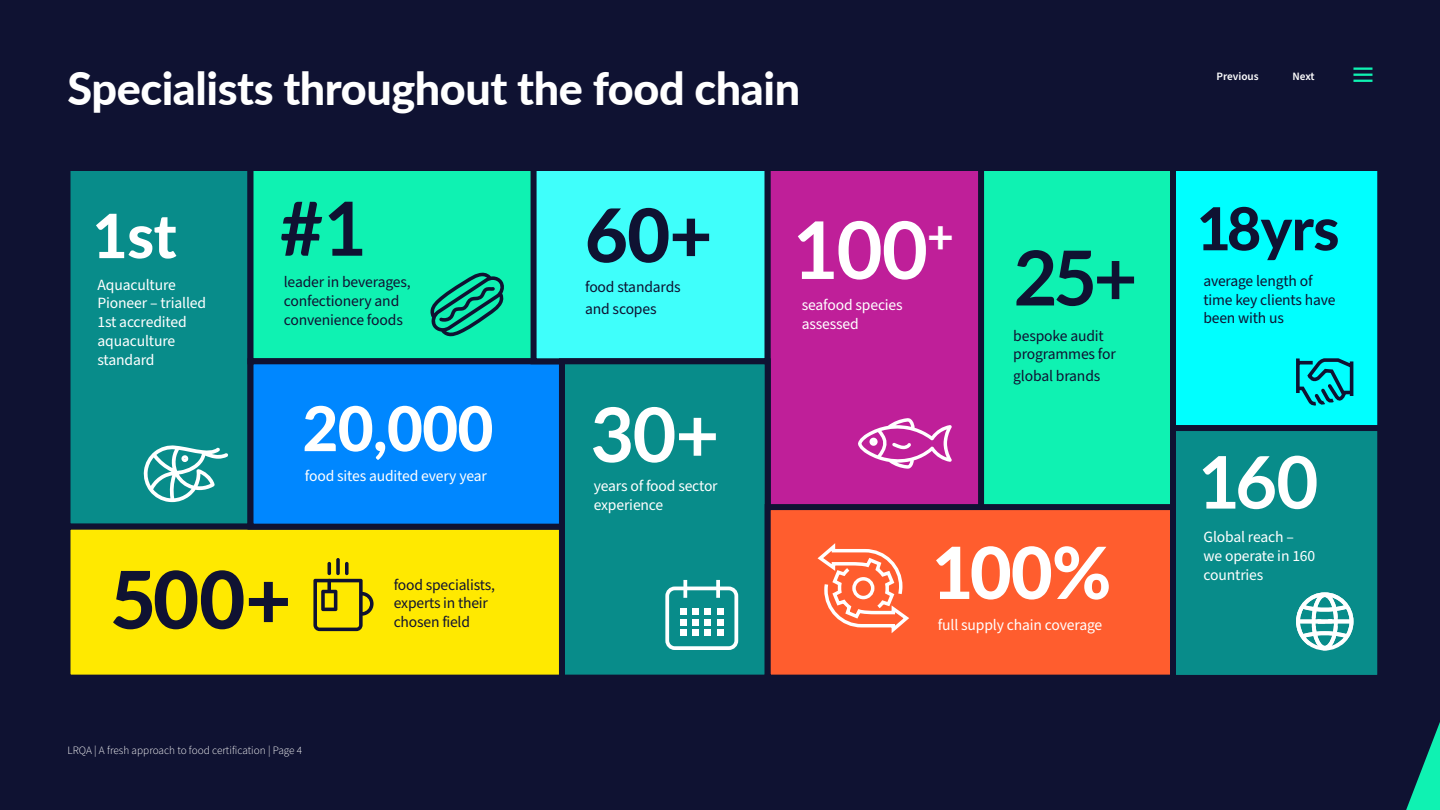
<style>
.page{position:relative;width:1440px;height:810px;background:#0f1232}
.page>*{position:absolute;margin:0;border:0;box-sizing:border-box;transform-origin:0 0}
.t1{font:800 79.57px "Lato";color:#0f1232}
.t2{font:700 79.5px "Lato";color:#fff}
.t3{font:700 75.82px "Lato";color:#0f1232}
.t4{font:700 75.45px "Lato";color:#fff}
.t5{font:700 74.55px "Lato";color:#0f1232}
.t6{font:800 74.1px "Lato";color:#0f1232}
.t7{font:700 72.45px "Lato";color:#fff}
.t8{font:800 71.93px "Lato";color:#fff}
.t9{font:800 61.88px "Lato";color:#fff}
.t10{font:800 61.12px "Lato";color:#fff}
.t11{font:800 59.25px "Lato";letter-spacing:-.01em;color:#0f1232}
.t12{font:800 45px "Lato";letter-spacing:-.01em;color:#fff}
.t13{font:15.6px/18.8px "Source Sans Pro";letter-spacing:-.01em;color:#fff}
.t14{font:15.6px/19px "Source Sans Pro";letter-spacing:-.01em;color:#0f1232}
.t15{font:15.6px/18.8px "Source Sans Variable";letter-spacing:-.01em;color:#0f1232}
.t16{font:15.52px/18.6px "Source Sans Pro";letter-spacing:-.01em;color:#0f1232}
.t17{font:300 11.25px "Source Sans Pro";color:#fff}
.t18{font:600 11.25px "Source Sans Pro";color:#fff}
</style>
<div class="page">
<svg style="left:1406px;top:722px;width:34px;height:88px"></svg>
<div style="left:64px;top:165px;width:190px;height:365px;background:#088c8a;border:6px solid #0f1232"></div>
<div style="left:64px;top:524px;width:501px;height:157px;background:#ffe900;border:6px solid #0f1232"></div>
<div style="left:248px;top:165px;width:292px;height:199px;background:#0ff2b2;border:6px solid #0f1232"></div>
<div style="left:248px;top:358px;width:317px;height:172px;background:#0087ff;border:6px solid #0f1232"></div>
<div style="left:531px;top:165px;width:240px;height:199px;background:#3ffffb;border:6px solid #0f1232"></div>
<div style="left:765px;top:165px;width:222px;height:370px;background:#bf1f99;border:6px solid #0f1232"></div>
<div style="left:978px;top:165px;width:222px;height:370px;background:#0ff2b2;border:6px solid #0f1232"></div>
<div style="left:559px;top:358px;width:212px;height:323px;background:#088c8a;border:6px solid #0f1232"></div>
<div style="left:765px;top:504px;width:435px;height:177px;background:#ff5d2e;border:6px solid #0f1232"></div>
<div style="left:1170px;top:165px;width:213px;height:311px;background:#0ff;border:6px solid #0f1232"></div>
<div style="left:1170px;top:425px;width:213px;height:256px;background:#088c8a;border:6px solid #0f1232"></div>
<svg style="left:1296px;top:592px;width:57px;height:59px"></svg>
<svg style="left:1296px;top:358px;width:58px;height:48px"></svg>
<div style="left:665px;top:587px;width:73px;height:63px;border:4px solid #fff;border-radius:8px"></div>
<svg style="left:683px;top:580px;width:4px;height:18px"></svg>
<svg style="left:716px;top:580px;width:4px;height:18px"></svg>
<div style="left:680px;top:608px;width:7px;height:7px;background:#fff"></div>
<div style="left:692px;top:608px;width:7px;height:7px;background:#fff"></div>
<div style="left:704px;top:608px;width:7px;height:7px;background:#fff"></div>
<div style="left:717px;top:608px;width:7px;height:7px;background:#fff"></div>
<div style="left:680px;top:619px;width:7px;height:6px;background:#fff"></div>
<div style="left:692px;top:619px;width:7px;height:6px;background:#fff"></div>
<div style="left:704px;top:619px;width:7px;height:6px;background:#fff"></div>
<div style="left:717px;top:619px;width:7px;height:6px;background:#fff"></div>
<div style="left:680px;top:629px;width:7px;height:7px;background:#fff"></div>
<div style="left:692px;top:629px;width:7px;height:7px;background:#fff"></div>
<div style="left:704px;top:629px;width:7px;height:7px;background:#fff"></div>
<div style="left:717px;top:629px;width:7px;height:7px;background:#fff"></div>
<svg style="left:858px;top:418px;width:94px;height:51px"></svg>
<svg style="left:143px;top:445px;width:85px;height:57px"></svg>
<svg style="left:430px;top:272px;width:74px;height:64px"></svg>
<svg style="left:336px;top:558px;width:4px;height:17px"></svg>
<svg style="left:313px;top:562px;width:61px;height:69px"></svg>
<svg style="left:817px;top:543px;width:92px;height:90px"></svg>
<hr style="left:1353px;top:67px;width:19px;height:3px;background:#0ff2b2">
<svg style="left:1353px;top:74px;width:19px;height:8px"></svg>
<h3 class="t12" style="left:68px;top:55px;width:734px">Specialists throughout the food chain</h3>
<h3 class="t10" style="left:92px;top:190px;width:86px">1st</h3>
<p class="t13" style="left:98px;top:276px;width:110px">Aquaculture<br>Pioneer – trialled<br>1st accredited aquaculture standard</p>
<h3 class="t5" style="left:280px;top:186px;width:87px">#1</h3>
<p class="t14" style="left:284px;top:273px;width:129px">leader in beverages, confectionery and convenience foods</p>
<h3 class="t9" style="left:303px;top:383px;width:192px">20,000</h3>
<p class="t13" style="left:305px;top:467px;width:184px">food sites audited every year</p>
<h3 class="t6" style="left:585px;top:180px;width:129px">60+</h3>
<p class="t14" style="left:585px;top:277px;width:97px;line-height:21.1px">food standards and scopes</p>
<h3 class="t4" style="left:590px;top:391px;width:131px">30+</h3>
<p class="t13" style="left:594px;top:477px;width:126px">years of food sector experience</p>
<h2 class="t2" style="left:791px;top:204px;width:164px">100<sup>+</sup></h2>
<p class="t13" style="left:802px;top:296px;width:102px">seafood species assessed</p>
<h3 class="t3" style="left:1013px;top:234px;width:126px">25+</h3>
<p class="t14" style="left:1013px;top:327px;width:104px;line-height:18.8px">bespoke audit programmes for</p>
<p class="t14" style="left:1013px;top:366px;width:89px">global brands</p>
<h1 class="t1" style="left:110px;top:541px;width:183px">500+</h1>
<p class="t17" style="left:68px;top:743px;width:236px">LRQA | A fresh approach to food certification | Page 4</p>
<p class="t15" style="left:394px;top:575px;width:103px">food specialists, experts in their chosen field</p>
<h3 class="t8" style="left:932px;top:519px;width:181px">100%</h3>
<p class="t13" style="left:938px;top:616px;width:166px">full supply chain coverage</p>
<p class="t18" style="left:1216px;top:69px;width:44px">Previous</p>
<p class="t18" style="left:1292px;top:69px;width:24px">Next</p>
<h3 class="t11" style="left:1197px;top:185px;width:144px">18yrs</h3>
<p class="t16" style="left:1203px;top:272px;width:134px">average length of time key clients have been with us</p>
<h3 class="t7" style="left:1197px;top:441px;width:123px">160</h3>
<p class="t13" style="left:1204px;top:528px;width:113px">Global reach – we operate in 160 countries</p>
</div>
